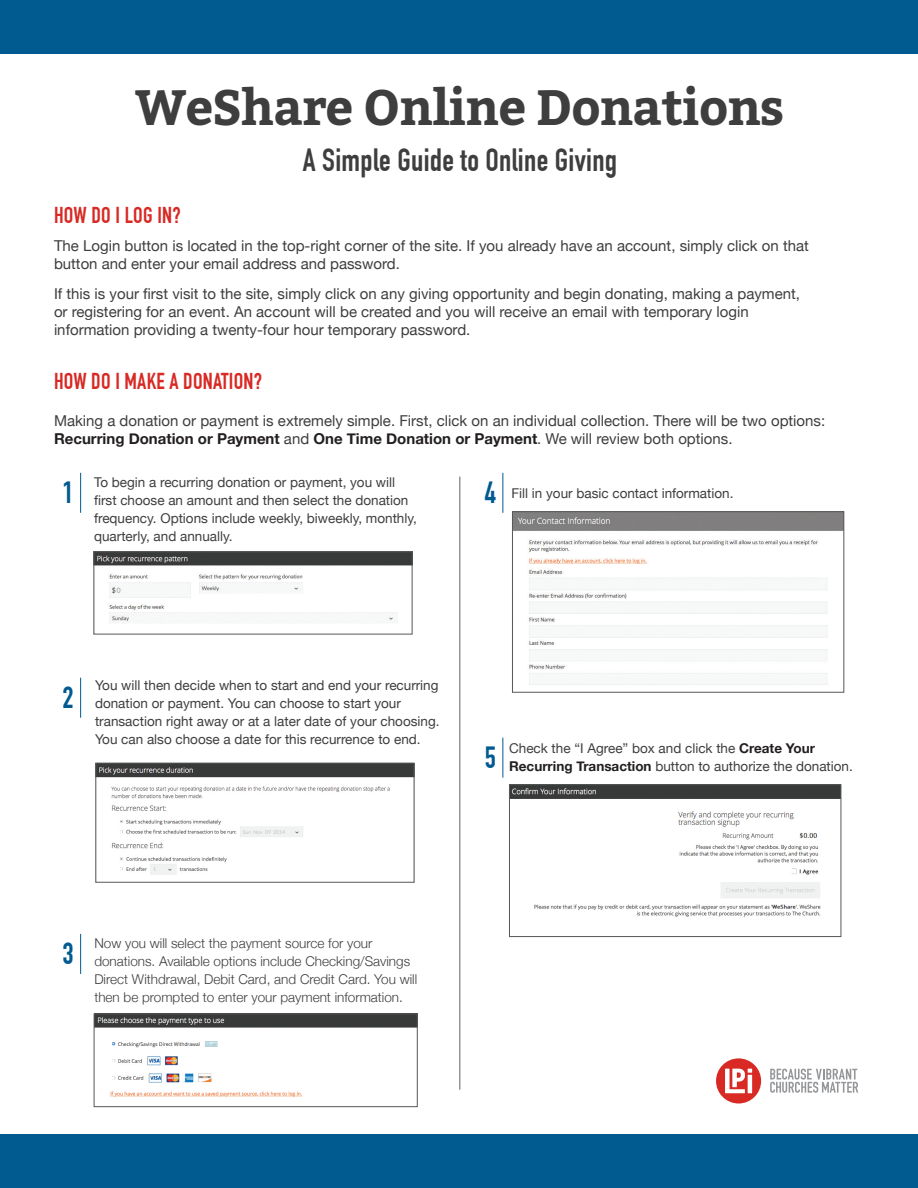
<style>
.page{position:relative;width:918px;height:1188px;background:#fff}
.page>*{position:absolute;margin:0;border:0;box-sizing:border-box;transform-origin:0 0}
.t1{font:700 49.5px "Bitter";letter-spacing:-.02em;color:#3e3e3f}
.t2{font:700 31.5px "DIN Condensed";letter-spacing:.01em;color:#3e3e3f}
.t3{font:700 30px "DIN Condensed";color:#015a90}
.t4{font:700 22.5px "DIN Condensed";letter-spacing:.01em;color:#d82924}
.t5{font:15px/18px "Helvetica Neue";color:#3e3e3f}
.t6{font:13.5px/18px "Helvetica Neue";color:#3e3e3f}
.t7{font:300 13.5px/18px "Helvetica Neue";color:#3e3e3f}
.s1{font-weight:700;color:#231f20}
</style>
<div class="page">
<div style="left:0;top:0;width:918px;height:54px;background:#015a90"></div>
<div style="left:0;top:1134px;width:918px;height:54px;background:#015a90"></div>
<svg style="left:770px;top:1069px;width:88px;height:24px"></svg>
<div style="left:716px;top:1058px;width:45px;height:46px;background:#d82924;border-radius:50%"></div>
<svg style="left:725px;top:1069px;width:27px;height:24px"></svg>
<hr style="left:748px;top:1075px;width:4px;height:18px;background:#fff">
<hr style="left:459px;top:477px;width:1px;height:613px;background:#939598">
<hr style="left:80px;top:473px;width:1px;height:40px;background:#015a90">
<img style="left:96px;top:553px;width:315px;height:70px">
<div style="left:94px;top:551px;width:319px;height:83px;border:1px solid #57585a"></div>
<img style="left:97px;top:765px;width:315px;height:110px">
<div style="left:95px;top:763px;width:319px;height:120px;border:1px solid #57585a"></div>
<hr style="left:80px;top:678px;width:1px;height:40px;background:#015a90">
<img style="left:96px;top:1016px;width:320px;height:81px">
<div style="left:94px;top:1014px;width:324px;height:93px;border:1px solid #57585a"></div>
<hr style="left:80px;top:934px;width:1px;height:40px;background:#015a90">
<img style="left:514px;top:513px;width:328px;height:172px">
<div style="left:512px;top:511px;width:332px;height:182px;border:1px solid #57585a"></div>
<hr style="left:502px;top:473px;width:1px;height:40px;background:#015a90">
<img style="left:511px;top:786px;width:328px;height:131px">
<div style="left:509px;top:784px;width:332px;height:153px;border:1px solid #57585a"></div>
<hr style="left:502px;top:738px;width:1px;height:40px;background:#015a90">
<p class="t1" style="left:135px;top:70px;width:651px">WeShare Online Donations</p>
<p class="t2" style="left:303px;top:141px;width:316px">A Simple Guide to Online Giving</p>
<p class="t4" style="left:54px;top:202px;width:128px">HOW DO I LOG IN?</p>
<p class="t5" style="left:54px;top:237px;width:756px">The Login button is located in the top-right corner of the site. If you already have an account, simply click on that button and enter your email address and password.</p>
<p class="t5" style="left:54px;top:285px;width:748px">If this is your first visit to the site, simply click on any giving opportunity and begin donating, making a payment, or registering for an event. An account will be created and you will receive an email with temporary login information providing a twenty-four hour temporary password.</p>
<p class="t4" style="left:54px;top:368px;width:210px">HOW DO I MAKE A DONATION?</p>
<p class="t5" style="left:54px;top:412px;width:773px">Making a donation or payment is extremely simple. First, click on an individual collection. There will be two options:<br><span class="s1">Recurring Donation or Payment</span> and <span class="s1">One Time Donation or Payment</span>. We will review both options.</p>
<p class="t3" style="left:63px;top:475px;width:13px">1</p>
<p class="t6" style="left:94px;top:474px;width:324px">To begin a recurring donation or payment, you will first choose an amount and then select the donation frequency. Options include weekly, biweekly, monthly, quarterly, and annually.</p>
<p class="t3" style="left:485px;top:475px;width:13px">4</p>
<p class="t6" style="left:511px;top:485px;width:224px">Fill in your basic contact information.</p>
<p class="t3" style="left:63px;top:680px;width:13px">2</p>
<p class="t6" style="left:95px;top:677px;width:346px">You will then decide when to start and end your recurring donation or payment. You can choose to start your transaction right away or at a later date of your choosing.<br>You can also choose a date for this recurrence to end.</p>
<p class="t3" style="left:485px;top:740px;width:13px">5</p>
<p class="t6" style="left:509px;top:740px;width:307px">Check the “I Agree” box and click the <span class="s1">Create Your</span></p>
<p class="t6" style="left:509px;top:758px;width:345px"><span class="s1">Recurring Transaction</span> button to authorize the donation.</p>
<p class="t3" style="left:63px;top:936px;width:13px">3</p>
<p class="t7" style="left:94px;top:933px;width:324px">Now you will select the payment source for your donations. Available options include Checking/Savings Direct Withdrawal, Debit Card, and Credit Card. You will then be prompted to enter your payment information.</p>
</div>
